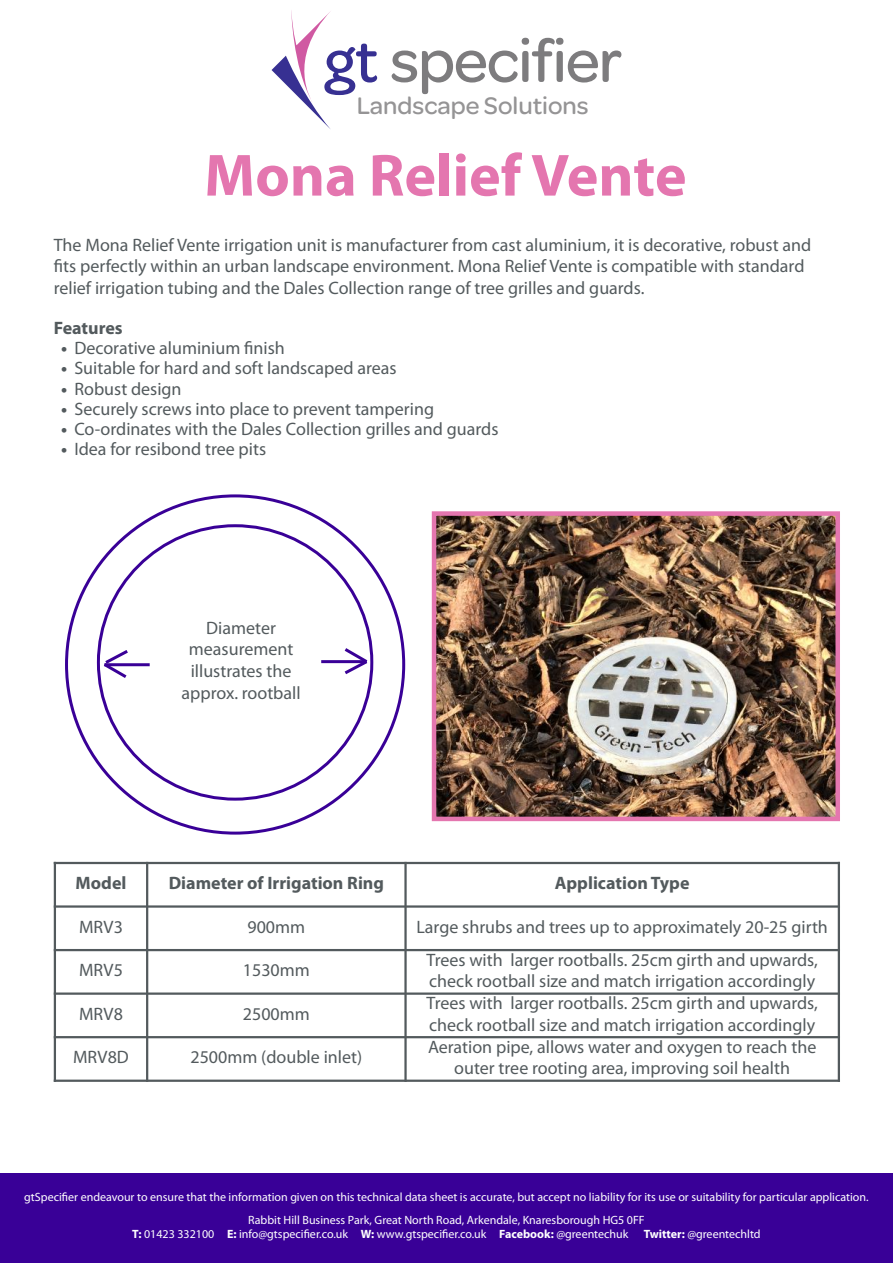
<style>
.page{position:relative;width:893px;height:1263px;background:#fff}
.page>*{position:absolute;margin:0;border:0;box-sizing:border-box;transform-origin:0 0}
.t1{font:500 63.3px "Omnes";letter-spacing:-.02em;color:#7d7c7e}
.t2{font:700 60px "Myriad Pro";color:#e476af}
.t3{font:500 25.5px "Omnes";color:#959495}
.t4{font:18px/21.6px "Myriad Pro";color:#535a5d}
.t5{font:700 18px "Myriad Pro";color:#535a5d}
.t6{font:12px/22.5px "Myriad Pro";color:#fff;text-align:center}
.s1{color:#373092}
.s2{font-weight:700}
</style>
<div class="page">
<div style="left:0;top:1173px;width:893px;height:90px;background:#390097"></div>
<svg style="left:272px;top:10px;width:59px;height:119px"></svg>
<svg style="left:65px;top:494px;width:340px;height:341px"></svg>
<svg style="left:97px;top:524px;width:276px;height:277px"></svg>
<hr style="left:321px;top:660px;width:46px;height:3px;background:#390097">
<svg style="left:341px;top:645px;width:30px;height:32px"></svg>
<hr style="left:104px;top:663px;width:46px;height:3px;background:#390097">
<svg style="left:100px;top:647px;width:31px;height:34px"></svg>
<img style="left:437px;top:516px;width:398px;height:300px">
<div style="left:432px;top:511px;width:408px;height:310px;border:4px solid #e476af"></div>
<hr style="left:54px;top:862px;width:2px;height:220px;background:#535a5d">
<hr style="left:146px;top:862px;width:2px;height:220px;background:#535a5d">
<hr style="left:404px;top:862px;width:3px;height:220px;background:#535a5d">
<hr style="left:838px;top:862px;width:2px;height:220px;background:#535a5d">
<hr style="left:54px;top:862px;width:786px;height:2px;background:#535a5d">
<hr style="left:54px;top:905px;width:786px;height:3px;background:#535a5d">
<hr style="left:54px;top:949px;width:786px;height:2px;background:#535a5d">
<hr style="left:54px;top:992px;width:786px;height:3px;background:#535a5d">
<hr style="left:54px;top:1036px;width:786px;height:2px;background:#535a5d">
<hr style="left:54px;top:1079px;width:786px;height:3px;background:#535a5d">
<h1 class="t1" style="left:324px;top:23px;width:299px"><span class="s1">gt</span> specifier</h1>
<h3 class="t3" style="left:357px;top:90px;width:233px">Landscape Solutions</h3>
<h2 class="t2" style="left:204px;top:153px;width:484px">Mona Relief Vente</h2>
<p class="t4" style="left:54px;top:235px;width:759px">The Mona Relief Vente irrigation unit is manufacturer from cast aluminium, it is decorative, robust and fits perfectly within an urban landscape environment. Mona Relief Vente is compatible with standard relief irrigation tubing and the Dales Collection range of tree grilles and guards.</p>
<p class="t5" style="left:54px;top:321px;width:70px">Features</p>
<p class="t4" style="left:61px;top:339px;width:225px"><span class="s2">•</span> Decorative aluminium finish</p>
<p class="t4" style="left:61px;top:359px;width:337px"><span class="s2">•</span> Suitable for hard and soft landscaped areas</p>
<p class="t4" style="left:61px;top:379px;width:122px"><span class="s2">•</span> Robust design</p>
<p class="t4" style="left:61px;top:399px;width:375px"><span class="s2">•</span> Securely screws into place to prevent tampering</p>
<p class="t4" style="left:61px;top:419px;width:439px"><span class="s2">•</span> Co-ordinates with the Dales Collection grilles and guards</p>
<p class="t4" style="left:61px;top:439px;width:207px"><span class="s2">•</span> Idea for resibond tree pits</p>
<p class="t4" style="left:181px;top:618px;width:121px;text-align:center">Diameter measurement illustrates the approx. rootball</p>
<p class="t5" style="left:76px;top:876px;width:52px">Model</p>
<p class="t5" style="left:169px;top:876px;width:217px">Diameter of Irrigation Ring</p>
<p class="t5" style="left:555px;top:876px;width:136px">Application Type</p>
<p class="t4" style="left:79px;top:917px;width:45px">MRV3</p>
<p class="t4" style="left:247px;top:917px;width:59px">900mm</p>
<p class="t4" style="left:416px;top:917px;width:413px">Large shrubs and trees up to approximately 20-25 girth</p>
<p class="t4" style="left:79px;top:961px;width:45px">MRV5</p>
<p class="t4" style="left:243px;top:961px;width:68px">1530mm</p>
<p class="t4" style="left:427px;top:950px;width:393px">Trees with larger rootballs. 25cm girth and upwards, check rootball size and match irrigation accordingly</p>
<p class="t4" style="left:79px;top:1004px;width:45px">MRV8</p>
<p class="t4" style="left:243px;top:1004px;width:68px">2500mm</p>
<p class="t4" style="left:427px;top:994px;width:393px">Trees with larger rootballs. 25cm girth and upwards, check rootball size and match irrigation accordingly</p>
<p class="t4" style="left:73px;top:1048px;width:57px">MRV8D</p>
<p class="t4" style="left:190px;top:1048px;width:173px">2500mm (double inlet)</p>
<p class="t4" style="left:428px;top:1037px;width:390px;text-align:center">Aeration pipe, allows water and oxygen to reach the outer tree rooting area, improving soil health</p>
<p class="t6" style="left:24px;top:1187px;width:846px">gtSpecifier endeavour to ensure that the information given on this technical data sheet is accurate, but accept no liability for its use or suitability for particular application.<br>Rabbit Hill Business Park, Great North Road, Arkendale, Knaresborough HG5 0FF</p>
<p class="t6" style="left:132px;top:1224px;width:498px"><span class="s2">T:</span> 01423 332100 <span class="s2">E:</span> info@gtspecifier.co.uk <span class="s2">W:</span> www.gtspecifier.co.uk <span class="s2">Facebook:</span> @greentechuk</p>
<p class="t6" style="left:644px;top:1224px;width:118px"><span class="s2">Twitter:</span> @greentechltd</p>
</div>
